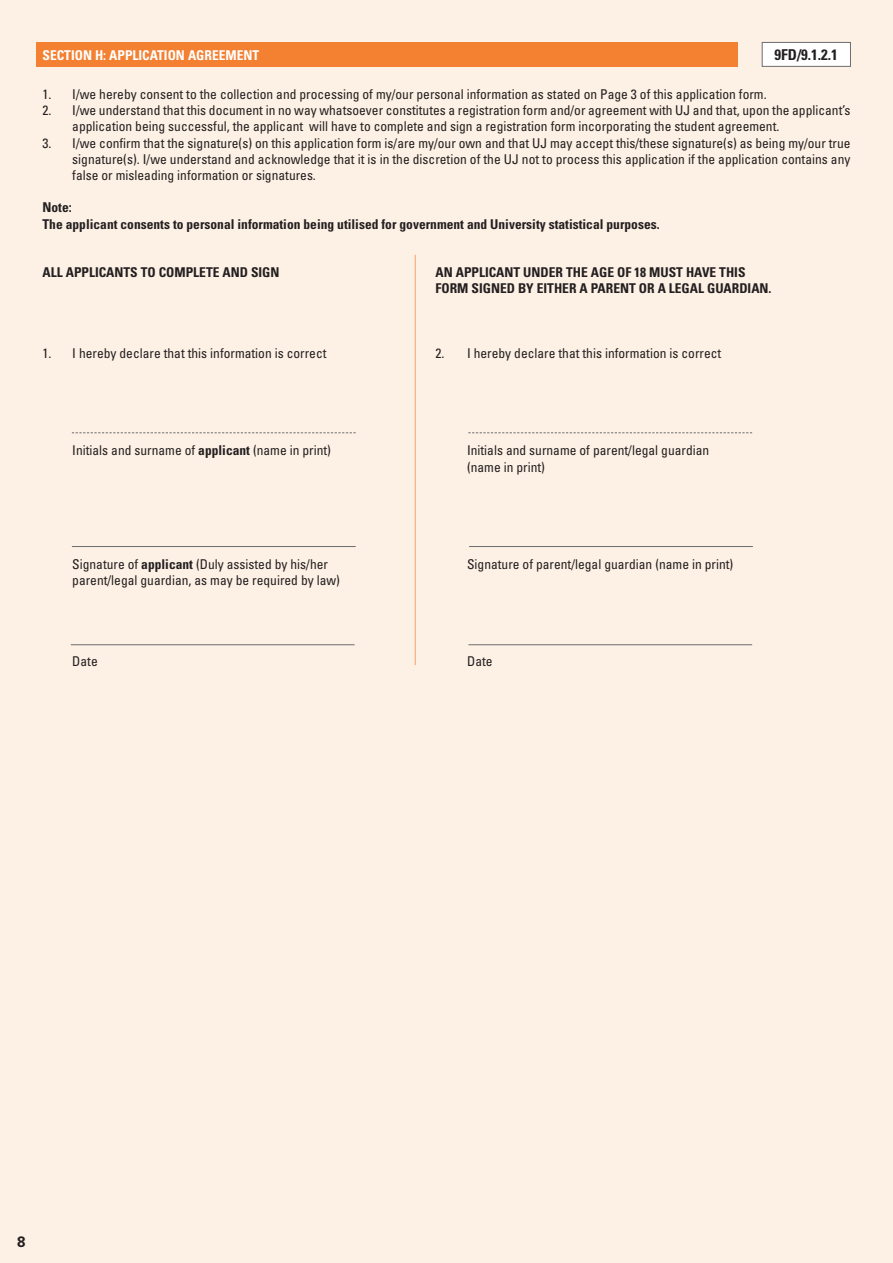
<style>
.page{position:relative;width:893px;height:1263px;background:#fdf0e4}
.page>*{position:absolute;margin:0;border:0;box-sizing:border-box;transform-origin:0 0}
.t1{font:700 condensed 15px "Univers";color:#231f20}
.t2{font:700 15px "Univers";color:#231f20}
.t3{font:condensed 13.5px/16.2px "Univers";color:#231f20}
.t4{font:700 condensed 13.5px/16.2px "Univers";color:#231f20}
.t5{font:700 condensed 13.5px "Univers";color:#fff}
.s1{font-weight:700}
</style>
<div class="page">
<div style="left:762px;top:42px;width:89px;height:25px;background:#fff;border:1px solid #6c6d70"></div>
<div style="left:37px;top:42px;width:701px;height:25px;background:#f48032"></div>
<hr style="left:415px;top:255px;width:1px;height:410px;background:#f9a268">
<svg style="left:72px;top:432px;width:284px;height:1px"></svg>
<svg style="left:468px;top:432px;width:284px;height:1px"></svg>
<hr style="left:469px;top:546px;width:284px;height:1px;background:#6c6d70">
<hr style="left:72px;top:546px;width:284px;height:1px;background:#6c6d70">
<hr style="left:71px;top:644px;width:284px;height:1px;background:#6c6d70">
<hr style="left:468px;top:644px;width:284px;height:1px;background:#6c6d70">
<p class="t5" style="left:43px;top:47px;width:218px">SECTION H: APPLICATION AGREEMENT</p>
<p class="t1" style="left:775px;top:45px;width:65px">9FD/9.1.2.1</p>
<p class="t3" style="left:43px;top:86px;width:726px">1. I/we hereby consent to the collection and processing of my/our personal information as stated on Page 3 of this application form.</p>
<p class="t3" style="left:72px;top:102px;width:780px;text-indent:-30px">2. I/we understand that this document in no way whatsoever constitutes a registration form and/or agreement with UJ and that, upon the applicant’s application being successful, the applicant will have to complete and sign a registration form incorporating the student agreement.</p>
<p class="t3" style="left:72px;top:134px;width:780px;text-align:justify;text-indent:-30px">3. I/we confirm that the signature(s) on this application form is/are my/our own and that UJ may accept this/these signature(s) as being my/our true signature(s). I/we understand and acknowledge that it is in the discretion of the UJ not to process this application if the application contains any false or misleading information or signatures.</p>
<p class="t4" style="left:43px;top:199px;width:619px">Note:<br>The applicant consents to personal information being utilised for government and University statistical purposes.</p>
<p class="t4" style="left:43px;top:264px;width:239px">ALL APPLICANTS TO COMPLETE AND SIGN</p>
<p class="t4" style="left:436px;top:264px;width:338px">AN APPLICANT UNDER THE AGE OF 18 MUST HAVE THIS<br>FORM SIGNED BY EITHER A PARENT OR A LEGAL GUARDIAN.</p>
<p class="t3" style="left:43px;top:345px;width:285px">1. I hereby declare that this information is correct</p>
<p class="t3" style="left:436px;top:345px;width:287px">2. I hereby declare that this information is correct</p>
<p class="t3" style="left:72px;top:442px;width:260px">Initials and surname of <span class="s1">applicant</span> (name in print)</p>
<p class="t3" style="left:467px;top:442px;width:244px">Initials and surname of parent/legal guardian (name in print)</p>
<p class="t3" style="left:72px;top:556px;width:257px">Signature of <span class="s1">applicant</span> (Duly assisted by his/her</p>
<p class="t3" style="left:467px;top:556px;width:268px">Signature of parent/legal guardian (name in print)</p>
<p class="t3" style="left:72px;top:572px;width:269px">parent/legal guardian, as may be required by law)</p>
<p class="t3" style="left:72px;top:653px;width:27px">Date</p>
<p class="t3" style="left:467px;top:653px;width:27px">Date</p>
<p class="t2" style="left:17px;top:1233px;width:10px">8</p>
</div>
